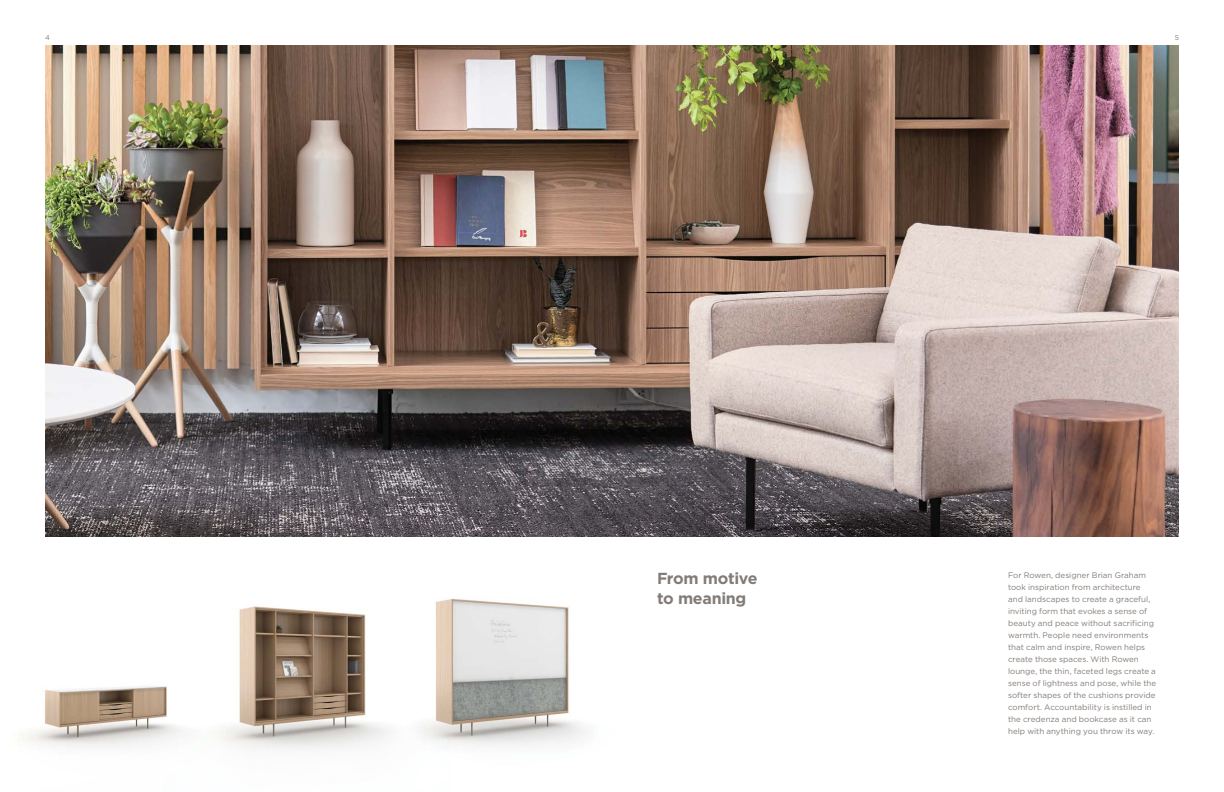
<style>
.page{position:relative;width:1224px;height:792px;background:#fff}
.page>*{position:absolute;margin:0;border:0;box-sizing:border-box;transform-origin:0 0}
.t1{font:700 16px/20px "Gotham";letter-spacing:-.02em;color:#827c78}
.t2{font:8px/12px "Gotham";color:#827c78}
.t3{font:7px "Gotham";color:#827c78}
</style>
<div class="page">
<img style="left:45px;top:45px;width:1134px;height:491px">
<img style="left:248px;top:606px;width:107px;height:145px">
<img style="left:355px;top:534px;width:302px;height:212px">
<img style="left:22px;top:608px;width:226px;height:139px">
<p class="t3" style="left:45px;top:33px;width:6px">4</p>
<p class="t3" style="left:1175px;top:33px;width:6px">5</p>
<h1 class="t1" style="left:657px;top:569px;width:102px">From motive to meaning</h1>
<p class="t2" style="left:1008px;top:569px;width:150px">For Rowen, designer Brian Graham took inspiration from architecture and landscapes to create a graceful, inviting form that evokes a sense of beauty and peace without sacrificing warmth. People need environments that calm and inspire, Rowen helps create those spaces. With Rowen lounge, the thin, faceted legs create a sense of lightness and pose, while the softer shapes of the cushions provide comfort. Accountability is instilled in the credenza and bookcase as it can help with anything you throw its way.</p>
</div>
